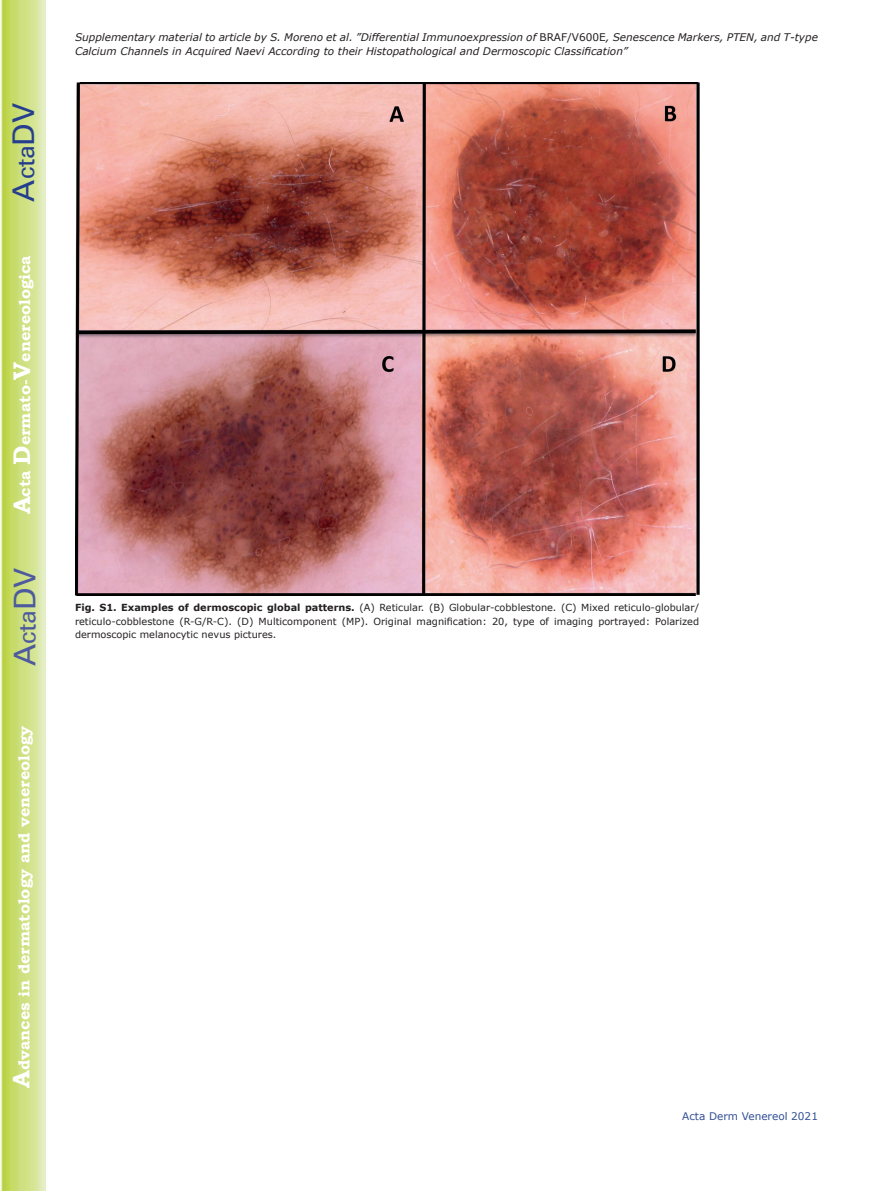
<style>
.page{position:relative;width:893px;height:1191px;background:#fff}
.page>*{position:absolute;margin:0;border:0;box-sizing:border-box;transform-origin:0 0}
.t1{font:30px "Univers";color:#4d5a9e}
.t2{font:30px "Univers";color:#253f8e}
.t3{font:700 15.75px "Bookman Old Style";color:#fff}
.t4{font:italic 10.5px/13.5px "Verdana";color:#231f20}
.t5{font:10.5px "Verdana";color:#324f95}
.t6{font:9.75px/13.5px "Verdana";color:#231f20;text-align:justify}
.s1{font-size:24px}
.s2{font-style:normal}
.s3{font-weight:700}
</style>
<div class="page">
<svg style="left:1px;top:0;width:45px;height:1191px;background:#cfe084"></svg>
<img style="left:75px;top:83px;width:624px;height:512px">
<h1 class="t2" style="left:6px;top:201px;width:100px;rotate:-90deg">A<span class="s1">cta</span>DV</h1>
<h2 class="t3" style="left:15px;top:514px;width:260px;rotate:-90deg"><span class="s1">A</span>cta <span class="s1">D</span>ermato-<span class="s1">V</span>enereologica</h2>
<h1 class="t1" style="left:7px;top:666px;width:100px;rotate:-90deg">A<span class="s1">cta</span>DV</h1>
<h2 class="t3" style="left:15px;top:1088px;width:364px;rotate:-90deg"><span class="s1">A</span>dvances in dermatology and venereology</h2>
<p class="t4" style="left:75px;top:31px;width:744px">Supplementary material to article by S. Moreno et al. ”Differential Immunoexpression of <span class="s2">BRAF/V600E</span>, Senescence Markers, PTEN, and T-type<br>Calcium Channels in Acquired Naevi According to their Histopathological and Dermoscopic Classification”</p>
<p class="t6" style="left:75px;top:601px;width:626px"><span class="s3">Fig. S1. Examples of dermoscopic global patterns.</span> (A) Reticular. (B) Globular-cobblestone. (C) Mixed reticulo-globular/ reticulo-cobblestone (R-G/R-C). (D) Multicomponent (MP). Original magnification: 20, type of imaging portrayed: Polarized dermoscopic melanocytic nevus pictures.</p>
<p class="t5" style="left:682px;top:1109px;width:137px">Acta Derm Venereol 2021</p>
</div>
